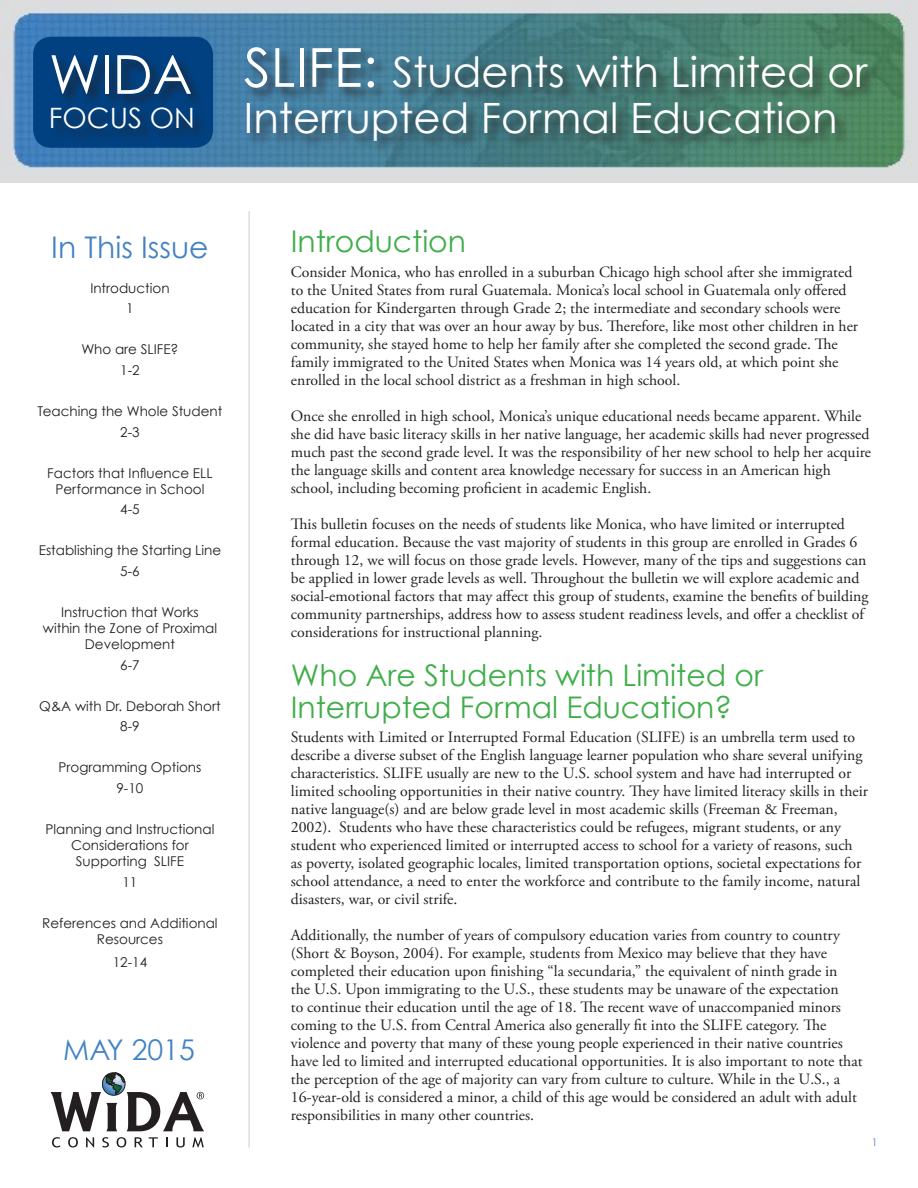
<style>
.page{position:relative;width:918px;height:1188px;background:#fff}
.page>*{position:absolute;margin:0;border:0;box-sizing:border-box;transform-origin:0 0}
.t1{font:53.7px "Century Gothic";color:#fff}
.t2{font:41.85px/46.5px "Century Gothic";color:#fff}
.headline{font:29.85px/31.5px "Century Gothic";color:#40ae49}
.t3{font:29.85px "Century Gothic";color:#4382c4}
.t4{font:28.5px "Century Gothic";color:#4382c4}
.t5{font:28.05px "Century Gothic";color:#fff}
.body{font:15.75px/18px "Adobe Garamond Pro";color:#231f20}
.t6{font:13.5px/16.2px "Century Gothic";color:#231f20;text-align:center}
.t7{font:10.5px "Century Gothic";color:#4382c4}
.s1{font-size:53.85px}
</style>
<div class="page">
<img style="left:0;top:0;width:918px;height:182px">
<hr style="left:248px;top:211px;width:2px;height:937px;background:#dcdddf">
<div style="left:244px;top:45px;width:638px;height:111px;background:#231f20;opacity:.75"></div>
<svg style="left:52px;top:1137px;width:8px;height:10px"></svg>
<svg style="left:68px;top:1137px;width:10px;height:11px"></svg>
<svg style="left:86px;top:1137px;width:8px;height:10px"></svg>
<svg style="left:102px;top:1137px;width:7px;height:10px"></svg>
<svg style="left:117px;top:1137px;width:9px;height:11px"></svg>
<svg style="left:135px;top:1137px;width:8px;height:10px"></svg>
<svg style="left:149px;top:1137px;width:9px;height:10px"></svg>
<svg style="left:176px;top:1137px;width:9px;height:10px"></svg>
<svg style="left:192px;top:1137px;width:12px;height:10px"></svg>
<svg style="left:51px;top:1073px;width:153px;height:58px"></svg>
<div style="left:33px;top:37px;width:180px;height:111px;background:#014181;border-radius:18px"></div>
<div style="left:50px;top:54px;width:157px;height:90px;background:#231f20;opacity:.75"></div>
<p class="t1" style="left:49px;top:42px;width:145px">WIDA</p>
<p class="t5" style="left:49px;top:101px;width:148px">FOCUS ON</p>
<p class="t2" style="left:244px;top:48px;width:625px"><span class="s1">SLIFE:</span> Students with Limited or<br>Interrupted Formal Education</p>
<p class="t3" style="left:51px;top:229px;width:159px">In This Issue</p>
<p class="t6" style="left:90px;top:280px;width:81px">Introduction</p>
<p class="t6" style="left:126px;top:300px;width:9px">1</p>
<p class="t6" style="left:81px;top:341px;width:99px">Who are SLIFE?</p>
<p class="t6" style="left:120px;top:362px;width:21px">1-2</p>
<p class="t6" style="left:38px;top:403px;width:186px">Teaching the Whole Student</p>
<p class="t6" style="left:120px;top:423px;width:21px">2-3</p>
<p class="t6" style="left:47px;top:464px;width:167px">Factors that Influence ELL<br>Performance in School</p>
<p class="t6" style="left:120px;top:501px;width:21px">4-5</p>
<p class="t6" style="left:39px;top:542px;width:184px">Establishing the Starting Line</p>
<p class="t6" style="left:120px;top:563px;width:21px">5-6</p>
<p class="t6" style="left:43px;top:604px;width:176px">Instruction that Works within the Zone of Proximal<br>Development</p>
<p class="t6" style="left:120px;top:657px;width:21px">6-7</p>
<p class="t6" style="left:39px;top:698px;width:183px">Q&amp;A with Dr. Deborah Short</p>
<p class="t6" style="left:120px;top:718px;width:21px">8-9</p>
<p class="t6" style="left:59px;top:759px;width:144px">Programming Options</p>
<p class="t6" style="left:117px;top:780px;width:28px">9-10</p>
<p class="t6" style="left:45px;top:821px;width:170px">Planning and Instructional<br>Considerations for<br>Supporting SLIFE</p>
<p class="t6" style="left:122px;top:874px;width:16px">11</p>
<p class="t6" style="left:42px;top:915px;width:177px">References and Additional<br>Resources</p>
<p class="t6" style="left:113px;top:954px;width:36px">12-14</p>
<p class="t4" style="left:63px;top:1033px;width:133px">MAY 2015</p>
<p class="headline" style="left:291px;top:225px;width:177px">Introduction</p>
<p class="body" style="left:291px;top:263px;width:569px">Consider Monica, who has enrolled in a suburban Chicago high school after she immigrated to the United States from rural Guatemala. Monica’s local school in Guatemala only offered education for Kindergarten through Grade 2; the intermediate and secondary schools were located in a city that was over an hour away by bus. Therefore, like most other children in her community, she stayed home to help her family after she completed the second grade. The family immigrated to the United States when Monica was 14 years old, at which point she enrolled in the local school district as a freshman in high school.</p>
<p class="body" style="left:291px;top:407px;width:582px">Once she enrolled in high school, Monica’s unique educational needs became apparent. While she did have basic literacy skills in her native language, her academic skills had never progressed much past the second grade level. It was the responsibility of her new school to help her acquire the language skills and content area knowledge necessary for success in an American high school, including becoming proficient in academic English.</p>
<p class="body" style="left:291px;top:515px;width:579px">This bulletin focuses on the needs of students like Monica, who have limited or interrupted formal education. Because the vast majority of students in this group are enrolled in Grades 6 through 12, we will focus on those grade levels. However, many of the tips and suggestions can be applied in lower grade levels as well. Throughout the bulletin we will explore academic and social-emotional factors that may affect this group of students, examine the benefits of building community partnerships, address how to assess student readiness levels, and offer a checklist of considerations for instructional planning.</p>
<p class="headline" style="left:291px;top:659px;width:474px">Who Are Students with Limited or<br>Interrupted Formal Education?</p>
<p class="body" style="left:291px;top:729px;width:579px">Students with Limited or Interrupted Formal Education (SLIFE) is an umbrella term used to describe a diverse subset of the English language learner population who share several unifying characteristics. SLIFE usually are new to the U.S. school system and have had interrupted or limited schooling opportunities in their native country. They have limited literacy skills in their native language(s) and are below grade level in most academic skills (Freeman &amp; Freeman, 2002). Students who have these characteristics could be refugees, migrant students, or any student who experienced limited or interrupted access to school for a variety of reasons, such as poverty, isolated geographic locales, limited transportation options, societal expectations for school attendance, a need to enter the workforce and contribute to the family income, natural disasters, war, or civil strife.</p>
<p class="body" style="left:291px;top:927px;width:573px">Additionally, the number of years of compulsory education varies from country to country (Short &amp; Boyson, 2004). For example, students from Mexico may believe that they have completed their education upon finishing “la secundaria,” the equivalent of ninth grade in<br>the U.S. Upon immigrating to the U.S., these students may be unaware of the expectation<br>to continue their education until the age of 18. The recent wave of unaccompanied minors coming to the U.S. from Central America also generally fit into the SLIFE category. The violence and poverty that many of these young people experienced in their native countries have led to limited and interrupted educational opportunities. It is also important to note that the perception of the age of majority can vary from culture to culture. While in the U.S., a 16-year-old is considered a minor, a child of this age would be considered an adult with adult responsibilities in many other countries.</p>
<p class="t7" style="left:872px;top:1136px;width:7px">1</p>
</div>
